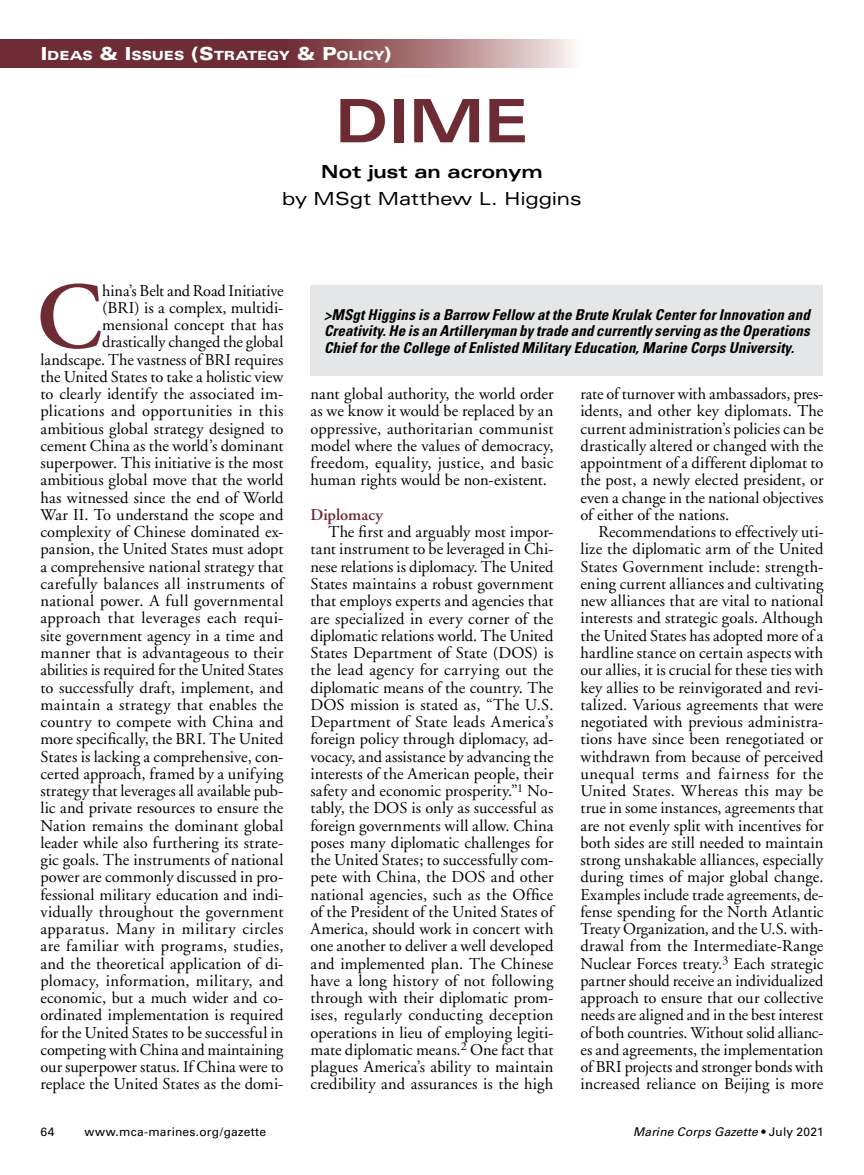
<style>
.page{position:relative;width:864px;height:1175px;background:#fff}
.page>*{position:absolute;margin:0;border:0;box-sizing:border-box;transform-origin:0 0}
.t1{font:600 94.5px "Adobe Garamond";color:#6d2c34}
.t2{font:700 expanded 60px "Univers";color:#6d2c34}
.t3{font:expanded 18px "Univers";letter-spacing:-.005em;color:#000}
.t4{font:700 expanded 18px "Univers";letter-spacing:-.005em;color:#000}
.t5{font:16.5px/17.2px "Adobe Garamond";letter-spacing:.005em;color:#000;text-align:justify}
.t6{font:600 16.5px "Adobe Garamond";letter-spacing:-.005em;color:#6d2c34}
.t7{font:italic 700 condensed 15px/16.5px "Univers";letter-spacing:.01em;color:#000;text-align:justify}
.t8{font:900 expanded 12.6px "Univers";letter-spacing:-.01em;color:#fff}
.t9{font:12px "Univers";letter-spacing:.02em;color:#000}
.t10{font:italic 12px "Univers";letter-spacing:.015em;color:#000}
.s1{font-size:18px}
.s2{font-style:normal}
</style>
<div class="page">
<img style="left:0;top:40px;width:575px;height:28px">
<div style="left:310px;top:285px;width:514px;height:91px;background:#e5e6e7"></div>
<p class="t8" style="left:41px;top:51px;width:353px"><span class="s1">I</span>DEAS <span class="s1">&amp; I</span>SSUES <span class="s1">(S</span>TRATEGY <span class="s1">&amp; P</span>OLICY<span class="s1">)</span></p>
<h2 class="t2" style="left:335px;top:99px;width:195px">DIME</h2>
<p class="t4" style="left:321px;top:165px;width:223px">Not just an acronym</p>
<p class="t3" style="left:282px;top:192px;width:301px">by MSgt Matthew L. Higgins</p>
<h1 class="t1" style="left:37px;top:259px;width:67px">C</h1>
<p class="t5" style="left:40px;top:283px;width:245px;text-align:right">hina’s Belt and Road Initiative<br>(BRI) is a complex, multidi&shy;mensional concept that has drastically changed the global landscape. The vastness of BRI requires the United States to take a holistic view to clearly identify the associated im&shy;plications and opportunities in this ambitious global strategy designed to cement China as the world’s dominant superpower. This initiative is the most ambitious global move that the world has witnessed since the end of World War II. To understand the scope and complexity of Chinese dominated ex&shy;pansion, the United States must adopt a comprehensive national strategy that carefully balances all instruments of national power. A full governmental approach that leverages each requi&shy;site government agency in a time and manner that is advantageous to their abilities is required for the United States to successfully draft, implement, and maintain a strategy that enables the country to compete with China and more specifically, the BRI. The United States is lacking a comprehensive, con&shy;certed approach, framed by a unifying strategy that leverages all available pub&shy;lic and private resources to ensure the Nation remains the dominant global leader while also furthering its strate&shy;gic goals. The instruments of national power are commonly discussed in pro&shy;fessional military education and indi&shy;vidually throughout the government apparatus. Many in military circles are familiar with programs, studies, and the theoretical application of di&shy;plomacy, information, military, and economic, but a much wider and co&shy;ordinated implementation is required for the United States to be successful in competing with China and maintaining our superpower status. If China were to replace the United States as the domi-</p>
<p class="t7" style="left:324px;top:308px;width:487px">&gt;MSgt Higgins is a Barrow Fellow at the Brute Krulak Center for Innovation and Creativity. He is an Artilleryman by trade and currently serving as the Operations Chief for the College of Enlisted Military Education, Marine Corps University.</p>
<p class="t5" style="left:310px;top:387px;width:245px">nant global authority, the world order as we know it would be replaced by an oppressive, authoritarian communist model where the values of democracy, freedom, equality, justice, and basic human rights would be non-existent.</p>
<p class="t6" style="left:310px;top:504px;width:74px">Diplomacy</p>
<p class="t5" style="left:310px;top:525px;width:245px;text-indent:18px">The first and arguably most impor&shy;tant instrument to be leveraged in Chi&shy;nese relations is diplomacy. The United States maintains a robust government that employs experts and agencies that are specialized in every corner of the diplomatic relations world. The United States Department of State (DOS) is the lead agency for carrying out the diplomatic means of the country. The DOS mission is stated as, “The U.S.<br>Department of State leads America’s foreign policy through diplomacy, ad&shy;vocacy, and assistance by advancing the interests of the American people, their safety and economic prosperity.”<sup>1</sup> No&shy;tably, the DOS is only as successful as foreign governments will allow. China poses many diplomatic challenges for the United States; to successfully com&shy;pete with China, the DOS and other national agencies, such as the Office of the President of the United States of America, should work in concert with one another to deliver a well developed and implemented plan. The Chinese have a long history of not following through with their diplomatic prom&shy;ises, regularly conducting deception operations in lieu of employing legiti&shy;mate diplomatic means.<sup>2</sup> One fact that plagues America’s ability to maintain credibility and assurances is the high</p>
<p class="t5" style="left:580px;top:387px;width:245px">rate of turnover with ambassadors, pres&shy;idents, and other key diplomats. The current administration’s policies can be drastically altered or changed with the appointment of a different diplomat to the post, a newly elected president, or even a change in the national objectives of either of the nations.</p>
<p class="t5" style="left:580px;top:525px;width:245px;text-indent:18px">Recommendations to effectively uti&shy;lize the diplomatic arm of the United States Government include: strength&shy;ening current alliances and cultivating new alliances that are vital to national interests and strategic goals. Although the United States has adopted more of a hardline stance on certain aspects with our allies, it is crucial for these ties with key allies to be reinvigorated and revi&shy;talized. Various agreements that were negotiated with previous administra&shy;tions have since been renegotiated or withdrawn from because of perceived unequal terms and fairness for the United States. Whereas this may be true in some instances, agreements that are not evenly split with incentives for both sides are still needed to maintain strong unshakable alliances, especially during times of major global change.<br>Examples include trade agreements, de&shy;fense spending for the North Atlantic Treaty Organization, and the U.S. with&shy;drawal from the Intermediate-Range Nuclear Forces treaty.<sup>3</sup> Each strategic partner should receive an individualized approach to ensure that our collective needs are aligned and in the best interest of both countries. Without solid allianc&shy;es and agreements, the implementation of BRI projects and stronger bonds with increased reliance on Beijing is more</p>
<p class="t9" style="left:40px;top:1127px;width:15px">64</p>
<p class="t9" style="left:84px;top:1127px;width:183px">www.mca-marines.org/gazette</p>
<p class="t10" style="left:633px;top:1125px;width:192px">Marine Corps Gazette <span class="s2">• July 2021</span></p>
</div>
